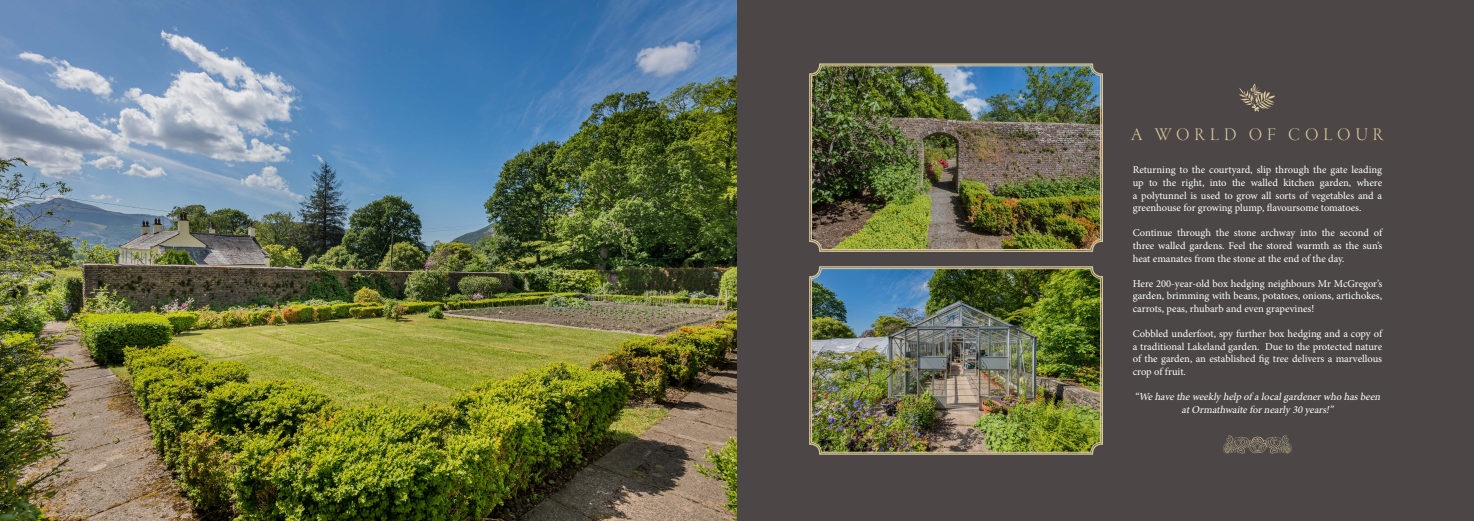
<style>
.page{position:relative;width:1474px;height:521px;background:#fff}
.page>*{position:absolute;margin:0;border:0;box-sizing:border-box;transform-origin:0 0}
.t1{font:18.38px "Garamond Premr Pro Lt Disp";letter-spacing:.27em;color:#dbc89b}
.t2{font:10.5px/12.6px "Minion Pro";letter-spacing:-.005em;color:#fff;text-align:justify}
.t3{font:italic 10.5px/12.6px "Minion Pro";color:#fff;text-align:center}
</style>
<div class="page">
<div style="left:32px;top:0;width:1441px;height:521px;background:#4c4746"></div>
<img style="left:0;top:0;width:737px;height:521px">
<svg style="left:1239px;top:84px;width:35px;height:28px"></svg>
<img style="left:809px;top:63px;width:294px;height:189px">
<div style="left:811px;top:66px;width:289px;height:184px;border:1px solid #dbc89b;border-radius:10px"></div>
<img style="left:809px;top:266px;width:294px;height:189px">
<div style="left:811px;top:268px;width:289px;height:184px;border:1px solid #dbc89b;border-radius:10px"></div>
<svg style="left:1223px;top:435px;width:68px;height:18px"></svg>
<h1 class="t1" style="left:1130px;top:125px;width:254px">A WORLD OF COLOUR</h1>
<p class="t2" style="left:1132px;top:164px;width:251px">Returning to the courtyard, slip through the gate leading up to the right, into the walled kitchen garden, where a polytunnel is used to grow all sorts of vegetables and a greenhouse for growing plump, flavoursome tomatoes.</p>
<p class="t2" style="left:1132px;top:227px;width:251px">Continue through the stone archway into the second of three walled gardens. Feel the stored warmth as the sun’s heat emanates from the stone at the end of the day.</p>
<p class="t2" style="left:1132px;top:277px;width:251px">Here 200-year-old box hedging neighbours Mr McGregor’s garden, brimming with beans, potatoes, onions, artichokes, carrots, peas, rhubarb and even grapevines!</p>
<p class="t2" style="left:1132px;top:328px;width:251px">Cobbled underfoot, spy further box hedging and a copy of a traditional Lakeland garden. Due to the protected nature of the garden, an established fig tree delivers a marvellous crop of fruit.</p>
<p class="t3" style="left:1134px;top:391px;width:250px">“Wehavetheweekly help of alocalgardenerwho hasbeen atOrmathwaitefornearly 30 years!”</p>
</div>
